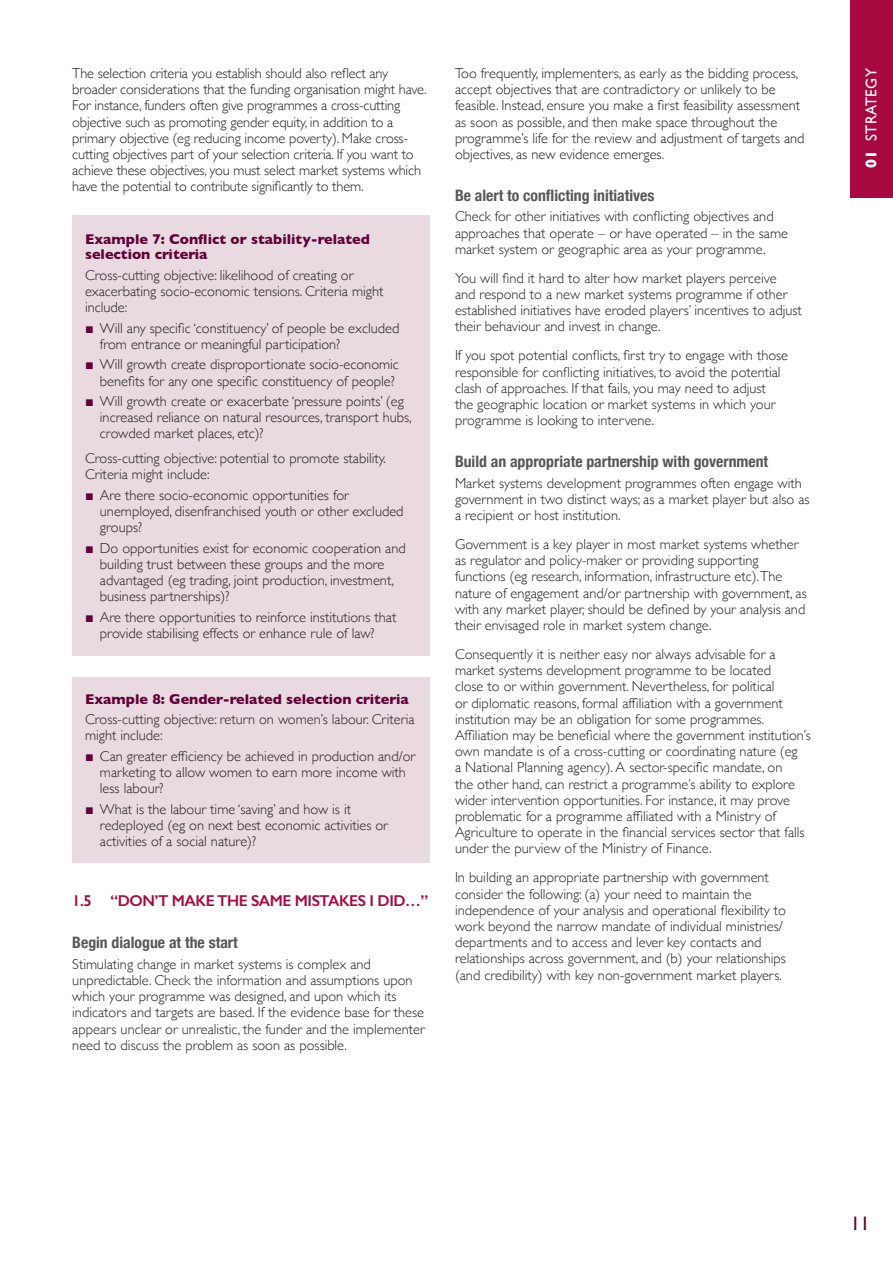
<style>
.page{position:relative;width:893px;height:1263px;background:#fff}
.page>*{position:absolute;margin:0;border:0;box-sizing:border-box;transform-origin:0 0}
.t1{font:19.5px "Gill Sans";color:#620037}
.t2{font:700 condensed 15.75px "Helvetica Neue";color:#57585a}
.Body{font:600 15.75px "Gill Sans";letter-spacing:-.03em;color:#a80840}
.t3{font:15.75px "Gill Sans";letter-spacing:.03em;color:#fff;scale:.95 1}
.Body-2{font:300 14.4px/16.2px "Gill Sans";color:#231f20}
.Body_no_space_abo{font:300 14.4px/16.2px "Gill Sans";color:#231f20}
.t4{font:700 14.4px/15.8px "Gill Sans";color:#620037}
.s1{font-family:"Arial";font-weight:700;color:#620037}
.s2{font-weight:700;color:#620037}
.s3{font-weight:700}
</style>
<div class="page">
<div style="left:850px;top:0;width:43px;height:198px;background:#a80840"></div>
<div style="left:72px;top:216px;width:357px;height:440px;background:#e9d9e0"></div>
<div style="left:72px;top:677px;width:357px;height:186px;background:#e9d9e0"></div>
<p class="Body-2" style="left:72px;top:64px;width:356px">The selection criteria you establish should also reflect any broader considerations that the funding organisation might have.<br>For instance, funders often give programmes a cross-cutting objective such as promoting gender equity, in addition to a primary objective (eg reducing income poverty). Make cross&shy;cutting objectives part of your selection criteria. If you want to achieve these objectives, you must select market systems which have the potential to contribute significantly to them.</p>
<p class="t4" style="left:85px;top:231px;width:286px">Example 7: Conflict or stability-related selection criteria</p>
<p class="Body-2" style="left:85px;top:266px;width:300px">Cross-cutting objective: likelihood of creating or exacerbating socio-economic tensions. Criteria might include:</p>
<p class="Body-2" style="left:100px;top:319px;width:301px;text-indent:-15px"><span class="s1">■</span> Will any specific ‘constituency’ of people be excluded from entrance or meaningful participation?</p>
<p class="Body-2" style="left:85px;top:356px;width:315px;text-align:right"><span class="s1">■</span> Will growth create disproportionate socio-economic benefits for any one specific constituency of people?</p>
<p class="Body-2" style="left:100px;top:392px;width:313px;text-indent:-15px"><span class="s1">■</span> Will growth create or exacerbate ‘pressure points’ (eg increased reliance on natural resources, transport hubs, crowded market places, etc)?</p>
<p class="Body-2" style="left:85px;top:450px;width:303px">Cross-cutting objective: potential to promote stability.<br>Criteria might include:</p>
<p class="Body-2" style="left:100px;top:486px;width:305px;text-indent:-15px"><span class="s1">■</span> Are there socio-economic opportunities for unemployed, disenfranchised youth or other excluded groups?</p>
<p class="Body-2" style="left:100px;top:539px;width:307px;text-indent:-15px"><span class="s1">■</span> Do opportunities exist for economic cooperation and building trust between these groups and the more advantaged (eg trading, joint production, investment, business partnerships)?</p>
<p class="Body-2" style="left:85px;top:608px;width:313px;text-align:center"><span class="s1">■</span> Are there opportunities to reinforce institutions that provide stabilising effects or enhance rule of law?</p>
<p class="Body-2" style="left:85px;top:688px;width:331px;line-height:20.4px"><span class="s2">Example 8: Gender-related selection criteria<br></span>Cross-cutting objective: return on women’s labour. Criteria</p>
<p class="Body-2" style="left:85px;top:727px;width:79px">might include:</p>
<p class="Body-2" style="left:100px;top:747px;width:317px;text-indent:-15px"><span class="s1">■</span> Can greater efficiency be achieved in production and/or marketing to allow women to earn more income with less labour?</p>
<p class="Body-2" style="left:100px;top:800px;width:290px;text-indent:-15px"><span class="s1">■</span> What is the labour time ‘saving’ and how is it redeployed (eg on next best economic activities or activities of a social nature)?</p>
<p class="Body" style="left:72px;top:891px;width:357px">1.5 “DON’T MAKE THE SAME MISTAKES I DID…”</p>
<h4 class="t2" style="left:72px;top:933px;width:167px">Begin dialogue at the start</h4>
<p class="Body_no_space_abo" style="left:72px;top:955px;width:354px">Stimulating change in market systems is complex and unpredictable. Check the information and assumptions upon which your programme was designed, and upon which its indicators and targets are based. If the evidence base for these appears unclear or unrealistic, the funder and the implementer need to discuss the problem as soon as possible.</p>
<p class="Body-2" style="left:455px;top:64px;width:351px">Too frequently, implementers, as early as the bidding process, accept objectives that are contradictory or unlikely to be feasible. Instead, ensure you make a first feasibility assessment as soon as possible, and then make space throughout the programme’s life for the review and adjustment of targets and objectives, as new evidence emerges.</p>
<h4 class="t2" style="left:455px;top:186px;width:201px">Be alert to conflicting initiatives</h4>
<p class="Body_no_space_abo" style="left:455px;top:208px;width:335px">Check for other initiatives with conflicting objectives and approaches that operate – or have operated – in the same market system or geographic area as your programme.</p>
<p class="Body-2" style="left:455px;top:269px;width:348px">You will find it hard to alter how market players perceive<br>and respond to a new market systems programme if other established initiatives have eroded players’ incentives to adjust their behaviour and invest in change.</p>
<p class="Body-2" style="left:455px;top:347px;width:335px">If you spot potential conflicts, first try to engage with those responsible for conflicting initiatives, to avoid the potential clash of approaches. If that fails, you may need to adjust<br>the geographic location or market systems in which your programme is looking to intervene.</p>
<h4 class="t2" style="left:455px;top:452px;width:315px">Build an appropriate partnership with government</h4>
<p class="Body_no_space_abo" style="left:455px;top:474px;width:356px">Market systems development programmes often engage with government in two distinct ways; as a market player but also as a recipient or host institution.</p>
<p class="Body-2" style="left:455px;top:535px;width:353px">Government is a key player in most market systems whether as regulator and policy-maker or providing supporting functions (eg research, information, infrastructure etc).The nature of engagement and/or partnership with government, as with any market player, should be defined by your analysis and their envisaged role in market system change.</p>
<p class="Body-2" style="left:455px;top:645px;width:357px">Consequently it is neither easy nor always advisable for a market systems development programme to be located<br>close to or within government. Nevertheless, for political<br>or diplomatic reasons, formal affiliation with a government institution may be an obligation for some programmes.<br>Affiliation may be beneficial where the government institution’s own mandate is of a cross-cutting or coordinating nature (eg<br>a National Planning agency). A sector-specific mandate, on<br>the other hand, can restrict a programme’s ability to explore wider intervention opportunities. For instance, it may prove problematic for a programme affiliated with a Ministry of Agriculture to operate in the financial services sector that falls under the purview of the Ministry of Finance.</p>
<p class="Body-2" style="left:455px;top:869px;width:333px">In building an appropriate partnership with government consider the following: (a) your need to maintain the independence of your analysis and operational flexibility to work beyond the narrow mandate of individual ministries/ departments and to access and lever key contacts and relationships across government, and (b) your relationships (and credibility) with key non-government market players.</p>
<p class="t3" style="left:862px;top:168px;width:107px;rotate:-90deg"><span class="s3">01</span> STRATEGY</p>
<h1 class="t1" style="left:850px;top:1211px;width:21px">11</h1>
</div>
